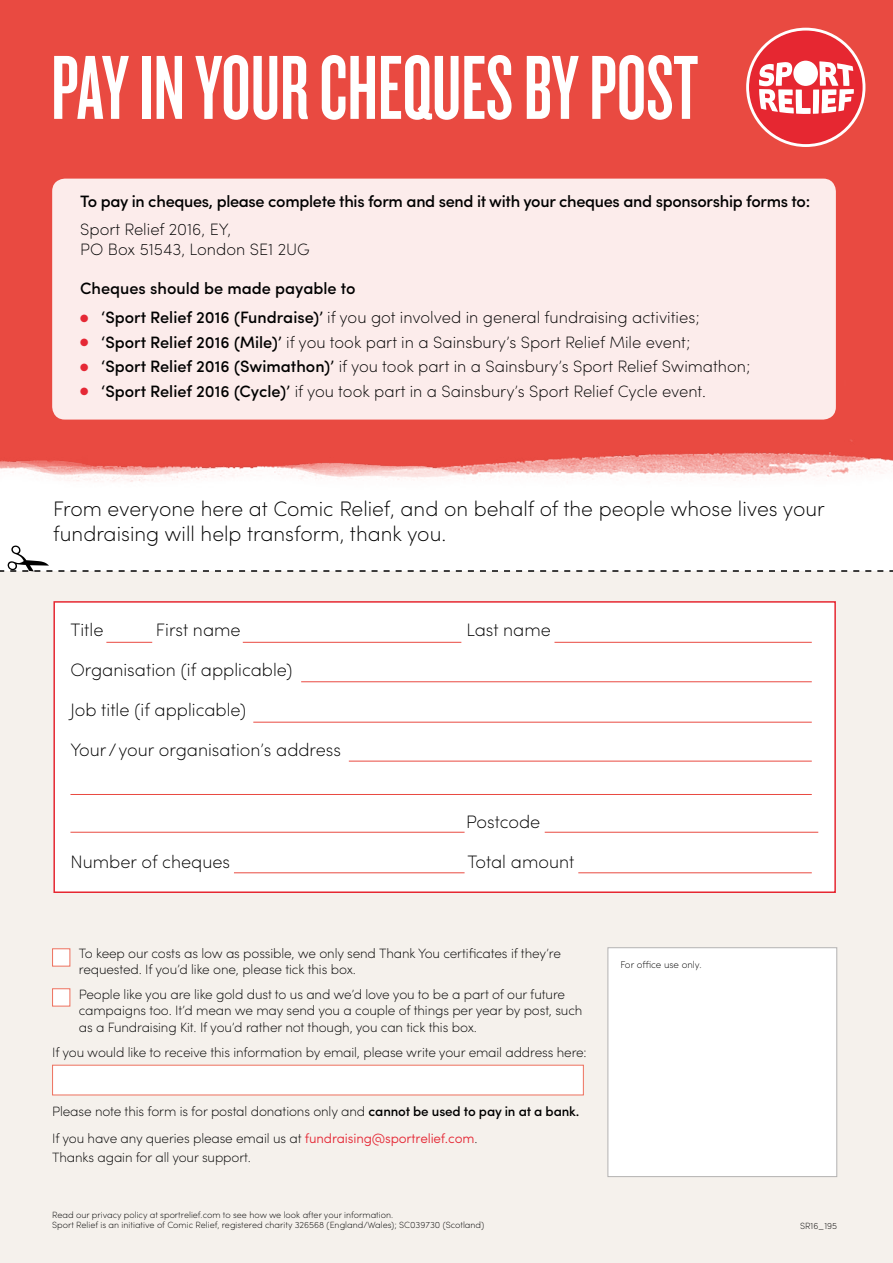
<style>
.page{position:relative;width:893px;height:1263px;background:#fff}
.page>*{position:absolute;margin:0;border:0;box-sizing:border-box;transform-origin:0 0}
.t1{font:94.5px "Knockout 47 Bantamweight";color:#fff}
.t2{font:200 21px/25.2px "Sofia Pro";color:#000}
.t3{font:200 18px "Sofia Pro";color:#000}
.t4{font:200 16.5px/19.8px "Sofia Pro";color:#000}
.t5{font:500 16.5px "Sofia Pro";letter-spacing:-.02em;color:#000}
.t6{font:500 16.5px "Sofia Pro";color:#000}
.t7{font:200 13.5px/16.5px "Sofia Pro";letter-spacing:-.01em;color:#000}
.t8{font:200 9.75px "Sofia Pro";color:#000}
.t9{font:200 9px/10.8px "Sofia Pro";color:#000}
.s1{color:#e52835}
.s2{font-weight:500}
.s3{font-weight:300;color:#e52835}
</style>
<div class="page">
<div style="left:0;top:0;width:893px;height:409px;background:#e94a41"></div>
<img style="left:0;top:409px;width:893px;height:73px">
<div style="left:52px;top:179px;width:784px;height:241px;background:#fceceb;border-radius:13px"></div>
<div style="left:0;top:572px;width:893px;height:691px;background:#f5f1ec"></div>
<svg style="left:0;top:545px;width:893px;height:27px"></svg>
<div style="left:52px;top:1065px;width:532px;height:30px;background:#fff;border:1px solid #ee715e"></div>
<div style="left:607px;top:947px;width:230px;height:230px;background:#fff;border:1px solid #b3b2b2"></div>
<div style="left:53px;top:601px;width:783px;height:292px;background:#fff;border:2px solid #e62731"></div>
<hr style="left:253px;top:722px;width:559px;height:1px;background:#e94a41">
<hr style="left:349px;top:761px;width:463px;height:1px;background:#e94a41">
<hr style="left:234px;top:872px;width:231px;height:1px;background:#e94a41">
<hr style="left:243px;top:642px;width:218px;height:1px;background:#e94a41">
<hr style="left:106px;top:642px;width:46px;height:1px;background:#e94a41">
<hr style="left:301px;top:681px;width:511px;height:1px;background:#e94a41">
<hr style="left:70px;top:794px;width:742px;height:1px;background:#e94a41">
<hr style="left:70px;top:832px;width:395px;height:1px;background:#e94a41">
<hr style="left:554px;top:642px;width:258px;height:1px;background:#e94a41">
<hr style="left:578px;top:872px;width:234px;height:1px;background:#e94a41">
<svg style="left:746px;top:28px;width:119px;height:119px"></svg>
<div style="left:793px;top:61px;width:25px;height:25px;background:#fff;border-radius:50%"></div>
<hr style="left:545px;top:832px;width:273px;height:1px;background:#e94a41">
<div style="left:52px;top:948px;width:18px;height:18px;background:#fff;border:1px solid #ee715e"></div>
<div style="left:52px;top:988px;width:18px;height:18px;background:#fff;border:1px solid #ee715e"></div>
<h1 class="t1" style="left:51px;top:32px;width:649px">PAY IN YOUR CHEQUES BY POST</h1>
<p class="t5" style="left:80px;top:189px;width:731px">To pay in cheques, please complete this form and send it with your cheques and sponsorship forms to:</p>
<p class="t4" style="left:80px;top:218px;width:231px">Sport Relief 2016, EY,<br>PO Box 51543, London SE1 2UG</p>
<p class="t6" style="left:80px;top:276px;width:277px">Cheques should be made payable to</p>
<p class="t4" style="left:80px;top:307px;width:621px"><span class="s1">●</span> <span class="s2">‘Sport Relief 2016 (Fundraise)’</span> if you got involved in general fundraising activities;</p>
<p class="t4" style="left:80px;top:331px;width:612px"><span class="s1">●</span> <span class="s2">‘Sport Relief 2016 (Mile)’</span> if you took part in a Sainsbury’s Sport Relief Mile event;</p>
<p class="t4" style="left:80px;top:356px;width:672px"><span class="s1">●</span> <span class="s2">‘Sport Relief 2016 (Swimathon)’</span> if you took part in a Sainsbury’s Sport Relief Swimathon;</p>
<p class="t4" style="left:80px;top:380px;width:627px"><span class="s1">●</span> <span class="s2">‘Sport Relief 2016 (Cycle)’</span> if you took part in a Sainsbury’s Sport Relief Cycle event.</p>
<h2 class="t2" style="left:53px;top:495px;width:773px">From everyone here at Comic Relief, and on behalf of the people whose lives your fundraising will help transform, thank you.</h2>
<h3 class="t3" style="left:70px;top:618px;width:35px">Title</h3>
<h3 class="t3" style="left:156px;top:618px;width:86px">First name</h3>
<h3 class="t3" style="left:466px;top:618px;width:86px">Last name</h3>
<h3 class="t3" style="left:70px;top:658px;width:223px">Organisation (if applicable)</h3>
<h3 class="t3" style="left:70px;top:698px;width:177px">Job title (if applicable)</h3>
<h3 class="t3" style="left:70px;top:738px;width:272px">Your/your organisation’s address</h3>
<h3 class="t3" style="left:466px;top:809px;width:76px">Postcode</h3>
<h3 class="t3" style="left:70px;top:849px;width:161px">Number of cheques</h3>
<h3 class="t3" style="left:467px;top:849px;width:109px">Total amount</h3>
<p class="t7" style="left:79px;top:944px;width:484px">To keep our costs as low as possible, we only send Thank You certificates if they’re requested. If you’d like one, please tick this box.</p>
<p class="t7" style="left:79px;top:985px;width:505px">People like you are like gold dust to us and we’d love you to be a part of our future campaigns too. It’d mean we may send you a couple of things per year by post, such as a Fundraising Kit. If you’d rather not though, you can tick this box.</p>
<p class="t7" style="left:52px;top:1043px;width:536px">If you would like to receive this information by email, please write your email address here:</p>
<p class="t7" style="left:52px;top:1097px;width:529px;line-height:26.5px">Please note this form is for postal donations only and <span class="s2">cannot be used to pay in at a bank.<br></span>If you have any queries please email us at <span class="s3">fundraising@sportrelief.com</span>.</p>
<p class="t7" style="left:52px;top:1148px;width:200px">Thanks again for all your support.</p>
<p class="t9" style="left:52px;top:1208px;width:434px">Read our privacy policy at sportrelief.com to see how we look after your information.<br>Sport Relief is an initiative of Comic Relief, registered charity 326568 (England/Wales); SC039730 (Scotland)</p>
<p class="t8" style="left:620px;top:957px;width:83px">For office use only.</p>
<p class="t9" style="left:800px;top:1220px;width:39px">SR16_195</p>
</div>
